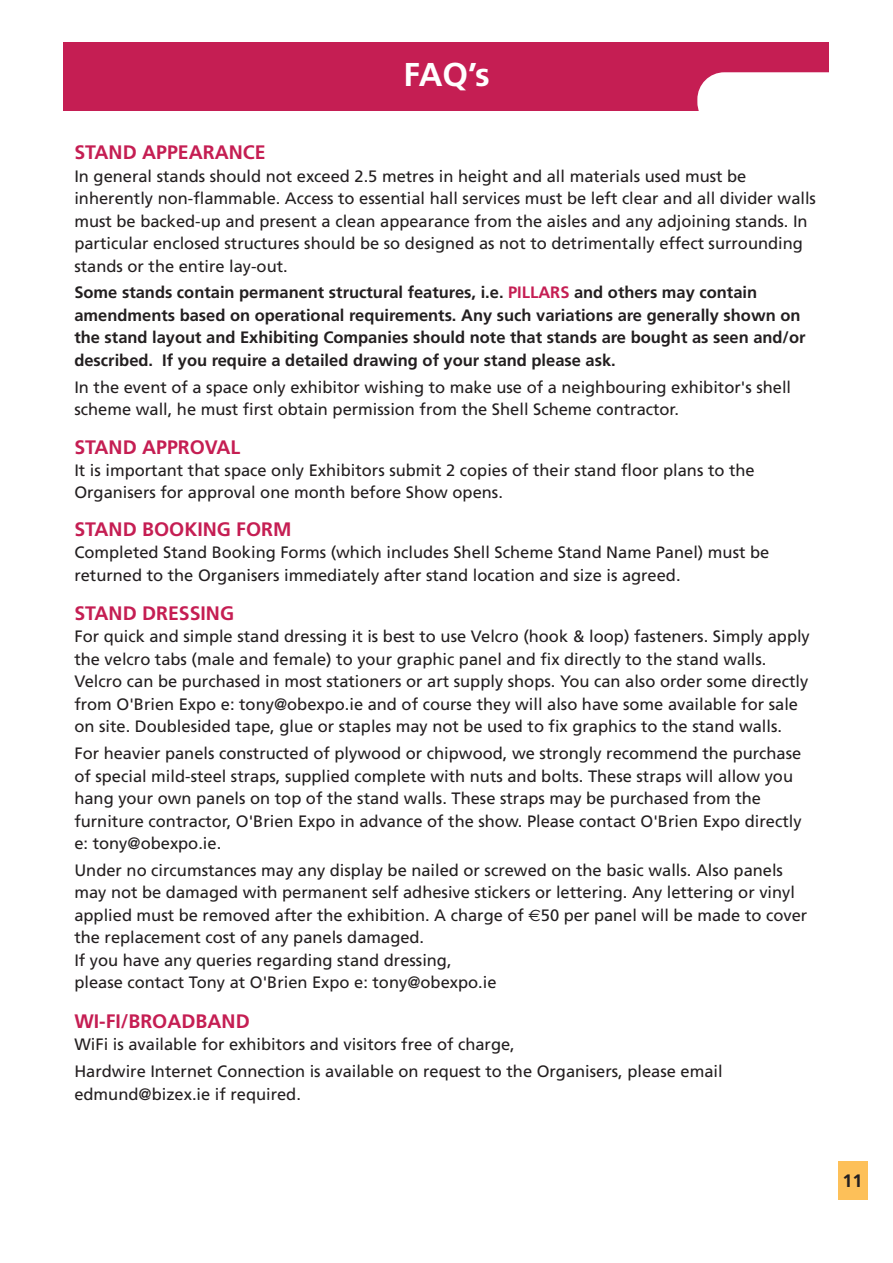
<style>
.page{position:relative;width:893px;height:1263px;background:#fff}
.page>*{position:absolute;margin:0;border:0;box-sizing:border-box;transform-origin:0 0}
.t1{font:700 33px "Frutiger";color:#fff}
.t2{font:700 19.5px "Frutiger";color:#c51e53}
.t3{font:700 18px "Frutiger";color:#231f20}
.t4{font:16.5px/22.5px "Frutiger";color:#231f20}
.t5{font:700 16.5px/22.5px "Frutiger";color:#231f20}
.s1{color:#c51e53}
.s2{font-family:"Euro Sans"}
</style>
<div class="page">
<div style="left:64px;top:43px;width:765px;height:68px;background:#c51e53"></div>
<div style="left:697px;top:72px;width:192px;height:57px;background:#fff;border-radius:27px"></div>
<div style="left:838px;top:1161px;width:29px;height:38px;background:#fdc059"></div>
<h1 class="t1" style="left:403px;top:61px;width:88px">FAQ’s</h1>
<p class="t2" style="left:74px;top:145px;width:193px">STAND APPEARANCE</p>
<p class="t4" style="left:74px;top:166px;width:743px">In general stands should not exceed 2.5 metres in height and all materials used must be inherently non-flammable. Access to essential hall services must be left clear and all divider walls must be backed-up and present a clean appearance from the aisles and any adjoining stands. In particular enclosed structures should be so designed as not to detrimentally effect surrounding stands or the entire lay-out.</p>
<p class="t5" style="left:74px;top:283px;width:733px">Some stands contain permanent structural features, i.e. <span class="s1">PILLARS</span> and others may contain amendments based on operational requirements. Any such variations are generally shown on the stand layout and Exhibiting Companies should note that stands are bought as seen and/or described. If you require a detailed drawing of your stand please ask.</p>
<p class="t4" style="left:74px;top:377px;width:718px">In the event of a space only exhibitor wishing to make use of a neighbouring exhibitor's shell scheme wall, he must first obtain permission from the Shell Scheme contractor.</p>
<p class="t2" style="left:74px;top:440px;width:167px">STAND APPROVAL</p>
<p class="t4" style="left:74px;top:461px;width:682px;line-height:22px">It is important that space only Exhibitors submit 2 copies of their stand floor plans to the<br>Organisers for approval one month before Show opens.</p>
<p class="t2" style="left:74px;top:521px;width:219px">STAND BOOKING FORM</p>
<p class="t4" style="left:74px;top:543px;width:696px">Completed Stand Booking Forms (which includes Shell Scheme Stand Name Panel) must be returned to the Organisers immediately after stand location and size is agreed.</p>
<p class="t2" style="left:74px;top:605px;width:161px">STAND DRESSING</p>
<p class="t4" style="left:74px;top:627px;width:737px">For quick and simple stand dressing it is best to use Velcro (hook &amp; loop) fasteners. Simply apply the velcro tabs (male and female) to your graphic panel and fix directly to the stand walls.<br>Velcro can be purchased in most stationers or art supply shops. You can also order some directly from O'Brien Expo e: tony@obexpo.ie and of course they will also have some available for sale on site. Doublesided tape, glue or staples may not be used to fix graphics to the stand walls.</p>
<p class="t4" style="left:74px;top:743px;width:729px">For heavier panels constructed of plywood or chipwood, we strongly recommend the purchase of special mild-steel straps, supplied complete with nuts and bolts. These straps will allow you hang your own panels on top of the stand walls. These straps may be purchased from the furniture contractor, O'Brien Expo in advance of the show. Please contact O'Brien Expo directly e: tony@obexpo.ie.</p>
<p class="t4" style="left:74px;top:860px;width:734px">Under no circumstances may any display be nailed or screwed on the basic walls. Also panels may not be damaged with permanent self adhesive stickers or lettering. Any lettering or vinyl applied must be removed after the exhibition. A charge of <span class="s2">€</span>50 per panel will be made to cover the replacement cost of any panels damaged.<br>If you have any queries regarding stand dressing,<br>please contact Tony at O'Brien Expo e: tony@obexpo.ie</p>
<p class="t2" style="left:74px;top:1013px;width:177px">WI-FI/BROADBAND</p>
<p class="t4" style="left:74px;top:1033px;width:650px;line-height:26.7px">WiFi is available for exhibitors and visitors free of charge,<br>Hardwire Internet Connection is available on request to the Organisers, please email</p>
<p class="t4" style="left:74px;top:1084px;width:228px">edmund@bizex.ie if required.</p>
<p class="t3" style="left:843px;top:1173px;width:21px">11</p>
</div>
